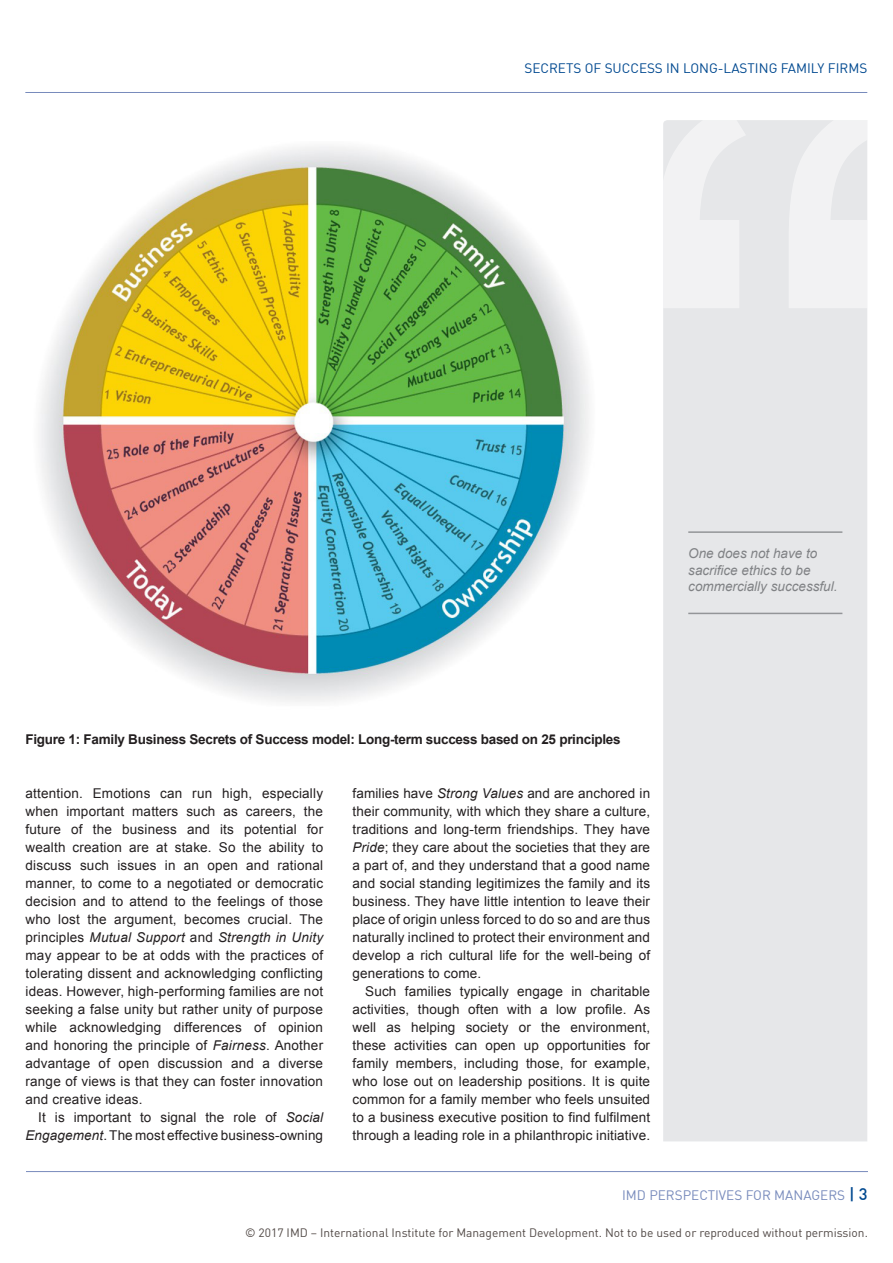
<style>
.page{position:relative;width:893px;height:1263px;background:#fff}
.page>*{position:absolute;margin:0;border:0;box-sizing:border-box;transform-origin:0 0}
.Text{font:13.5px/18px "Arial";letter-spacing:.01em;color:#231f20;text-align:justify}
.Figure_heading{font:700 13.5px "Arial";letter-spacing:-.02em;color:#231f20}
.Callout{font:italic 13.5px/16.5px "Arial";color:#808285}
.Header_title{font:13.5px "DIN";color:#014990}
.t1{font:13.5px "DIN";color:#788bbc}
.t2{font:12px "DIN";color:#524a47}
.s1{font-style:italic}
.s2{font-weight:500;font-size:16.5px;color:#014990}
</style>
<div class="page">
<hr style="left:25px;top:92px;width:842px;height:1px;background:#788bbc">
<hr style="left:26px;top:1171px;width:842px;height:1px;background:#788bbc">
<div style="left:663px;top:308px;width:204px;height:833px;background:#e6e7e9"></div>
<svg style="left:663px;top:120px;width:204px;height:188px"></svg>
<img style="left:40px;top:146px;width:549px;height:556px">
<hr style="left:688px;top:531px;width:154px;height:2px;background:#939598">
<hr style="left:688px;top:613px;width:154px;height:1px;background:#939598">
<p class="Header_title" style="left:524px;top:60px;width:344px">SECRETS OF SUCCESS IN LONG-LASTING FAMILY FIRMS</p>
<p class="Callout" style="left:688px;top:546px;width:151px">One does not have to sacrifice ethics to be commercially successful.</p>
<p class="Figure_heading" style="left:26px;top:731px;width:597px">Figure 1: Family Business Secrets of Success model: Long-term success based on 25 principles</p>
<p class="Text" style="left:26px;top:785px;width:299px">attention. Emotions can run high, especially when important matters such as careers, the future of the business and its potential for wealth creation are at stake. So the ability to discuss such issues in an open and rational manner, to come to a negotiated or democratic decision and to attend to the feelings of those who lost the argument, becomes crucial. The principles <span class="s1">Mutual Support</span> and <span class="s1">Strength in Unity </span>may appear to be at odds with the practices of tolerating dissent and acknowledging conflicting ideas. However, high-performing families are not seeking a false unity but rather unity of purpose while acknowledging differences of opinion and honoring the principle of <span class="s1">Fairness</span>. Another advantage of open discussion and a diverse range of views is that they can foster innovation and creative ideas.</p>
<p class="Text" style="left:26px;top:1109px;width:299px;text-align:right">It is important to signal the role of <span class="s1">Social<br>Engagement</span>. The most effective business-owning</p>
<p class="Text" style="left:352px;top:785px;width:299px">families have <span class="s1">Strong Values</span> and are anchored in their community, with which they share a culture, traditions and long-term friendships. They have <span class="s1">Pride</span>; they care about the societies that they are a part of, and they understand that a good name and social standing legitimizes the family and its business. They have little intention to leave their place of origin unless forced to do so and are thus naturally inclined to protect their environment and develop a rich cultural life for the well-being of generations to come.</p>
<p class="Text" style="left:352px;top:983px;width:299px;text-indent:13px">Such families typically engage in charitable activities, though often with a low profile. As well as helping society or the environment, these activities can open up opportunities for family members, including those, for example, who lose out on leadership positions. It is quite common for a family member who feels unsuited to a business executive position to find fulfilment through a leading role in a philanthropic initiative.</p>
<p class="t1" style="left:622px;top:1187px;width:247px">IMD PERSPECTIVES FOR MANAGERS <span class="s2">| 3</span></p>
<p class="t2" style="left:245px;top:1225px;width:624px">© 2017 IMD – International Institute for Management Development. Not to be used or reproduced without permission.</p>
</div>
